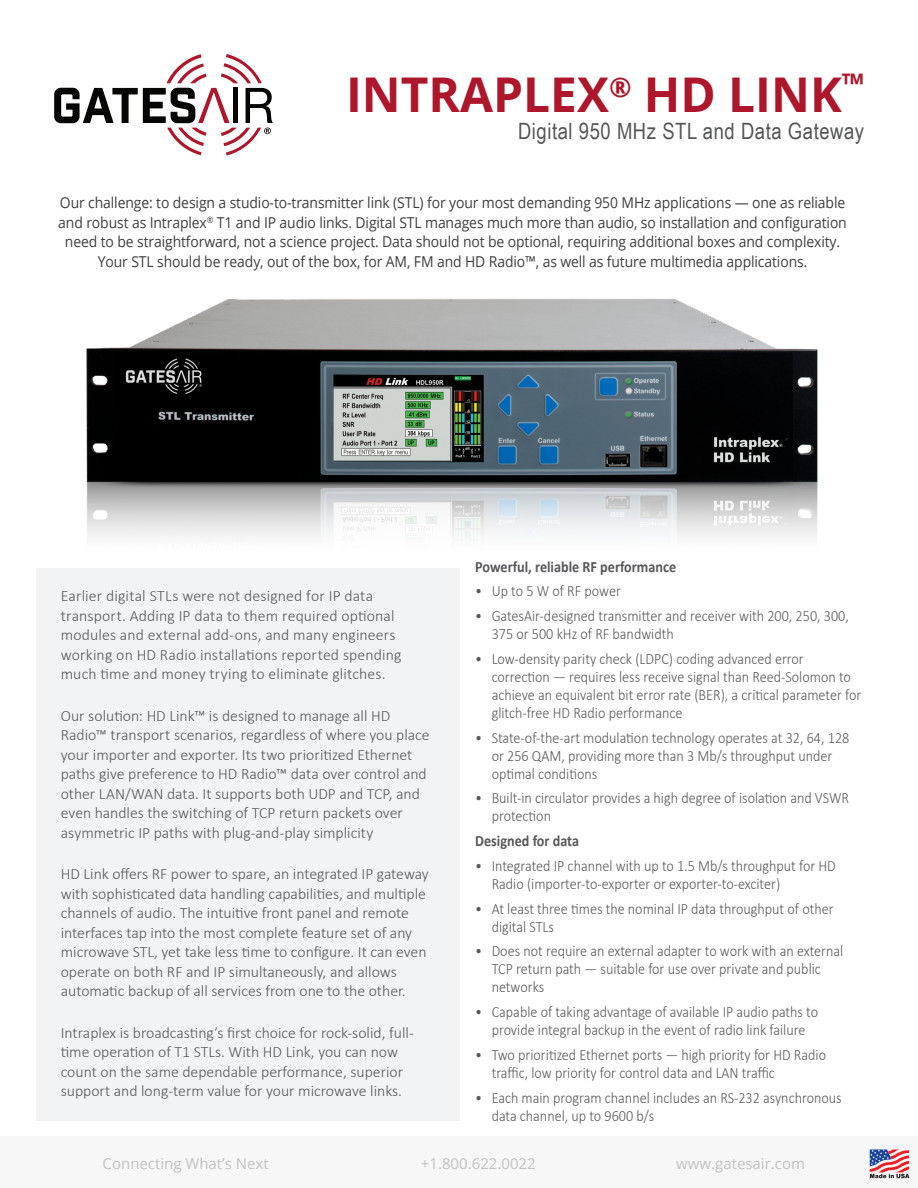
<style>
.page{position:relative;width:918px;height:1188px;background:#fff}
.page>*{position:absolute;margin:0;border:0;box-sizing:border-box;transform-origin:0 0}
.t1{font:700 47.85px "Open Sans";color:#ae172b}
.t2{font:22.5px "Arial Narrow";letter-spacing:.025em;color:#545557}
.t3{font:300 15.75px/19.5px "Calibri";color:#57585a}
.t4{font:300 15.75px/18px "Calibri";color:#57585a;scale:.9 1}
.t5{font:700 15.75px "Calibri";color:#57585a;scale:.9 1}
.t6{font:15px/19.5px "Open Sans";letter-spacing:-.01em;color:#3e3e3f;text-align:center;scale:.93 1}
.t7{font:15px "Open Sans";color:#c1c1c1}
</style>
<div class="page">
<div style="left:37px;top:568px;width:423px;height:553px;background:#f2f3f4"></div>
<svg style="left:54px;top:54px;width:219px;height:101px"></svg>
<img style="left:86px;top:299px;width:732px;height:238px">
<div style="left:0;top:1136px;width:918px;height:52px;background:#f7f7f7"></div>
<svg style="left:870px;top:1149px;width:39px;height:29px"></svg>
<p class="t1" style="left:346px;top:61px;width:520px">INTRAPLEX<sup>®</sup> HD LINK<sup>™</sup></p>
<p class="t2" style="left:518px;top:115px;width:348px">Digital 950 MHz STL and Data Gateway</p>
<p class="t6" style="left:58px;top:193px;width:849px">Our challenge: to design a studio-to-transmitter link (STL) for your most demanding 950 MHz applications — one as reliable and robust as Intraplex<sup>®</sup> T1 and IP audio links. Digital STL manages much more than audio, so installation and configuration need to be straightforward, not a science project. Data should not be optional, requiring additional boxes and complexity.<br>Your STL should be ready, out of the box, for AM, FM and HD Radio™, as well as future multimedia applications.</p>
<p class="t3" style="left:61px;top:586px;width:342px">Earlier digital STLs were not designed for IP data transport. Adding IP data to them required optional modules and external add-ons, and many engineers working on HD Radio installations reported spending much time and money trying to eliminate glitches.</p>
<p class="t3" style="left:61px;top:706px;width:370px">Our solution: HD Link™ is designed to manage all HD Radio™ transport scenarios, regardless of where you place your importer and exporter. Its two prioritized Ethernet paths give preference to HD Radio™ data over control and other LAN/WAN data. It supports both UDP and TCP, and even handles the switching of TCP return packets over asymmetric IP paths with plug-and-play simplicity</p>
<p class="t3" style="left:61px;top:864px;width:370px">HD Link offers RF power to spare, an integrated IP gateway with sophisticated data handling capabilities, and multiple channels of audio. The intuitive front panel and remote interfaces tap into the most complete feature set of any microwave STL, yet take less time to configure. It can even operate on both RF and IP simultaneously, and allows automatic backup of all services from one to the other.</p>
<p class="t3" style="left:61px;top:1023px;width:355px">Intraplex is broadcasting’s first choice for rock-solid, full&shy;time operation of T1 STLs. With HD Link, you can now count on the same dependable performance, superior support and long-term value for your microwave links.</p>
<p class="t5" style="left:475px;top:555px;width:225px">Powerful, reliable RF performance</p>
<p class="t4" style="left:475px;top:582px;width:163px">• Up to 5 W of RF power</p>
<p class="t4" style="left:492px;top:607px;width:398px;text-indent:-16px">• GatesAir-designed transmitter and receiver with 200, 250, 300,<br>375 or 500 kHz of RF bandwidth</p>
<p class="t4" style="left:492px;top:649px;width:412px;text-indent:-16px">• Low-density parity check (LDPC) coding advanced error correction — requires less receive signal than Reed-Solomon to achieve an equivalent bit error rate (BER), a critical parameter for glitch-free HD Radio performance</p>
<p class="t4" style="left:492px;top:728px;width:399px;text-indent:-16px">• State-of-the-art modulation technology operates at 32, 64, 128 or 256 QAM, providing more than 3 Mb/s throughput under optimal conditions</p>
<p class="t4" style="left:492px;top:789px;width:399px;text-indent:-16px">• Built-in circulator provides a high degree of isolation and VSWR protection</p>
<p class="t5" style="left:475px;top:830px;width:117px">Designed for data</p>
<p class="t4" style="left:492px;top:856px;width:384px;text-indent:-16px">• Integrated IP channel with up to 1.5 Mb/s throughput for HD<br>Radio (importer-to-exporter or exporter-to-exciter)</p>
<p class="t4" style="left:492px;top:899px;width:381px;text-indent:-16px">• At least three times the nominal IP data throughput of other digital STLs</p>
<p class="t4" style="left:492px;top:942px;width:392px;text-indent:-16px">• Does not require an external adapter to work with an external<br>TCP return path — suitable for use over private and public networks</p>
<p class="t4" style="left:475px;top:1003px;width:383px;text-align:center">• Capable of taking advantage of available IP audio paths to provide integral backup in the event of radio link failure</p>
<p class="t4" style="left:492px;top:1045px;width:373px;text-indent:-16px">• Two prioritized Ethernet ports — high priority for HD Radio traffic, low priority for control data and LAN traffic</p>
<p class="t4" style="left:492px;top:1088px;width:390px;text-indent:-16px">• Each main program channel includes an RS-232 asynchronous data channel, up to 9600 b/s</p>
<p class="t7" style="left:103px;top:1154px;width:168px">Connecting What’s Next</p>
<p class="t7" style="left:421px;top:1154px;width:116px">+1.800.622.0022</p>
<p class="t7" style="left:676px;top:1154px;width:130px">www.gatesair.com</p>
</div>
